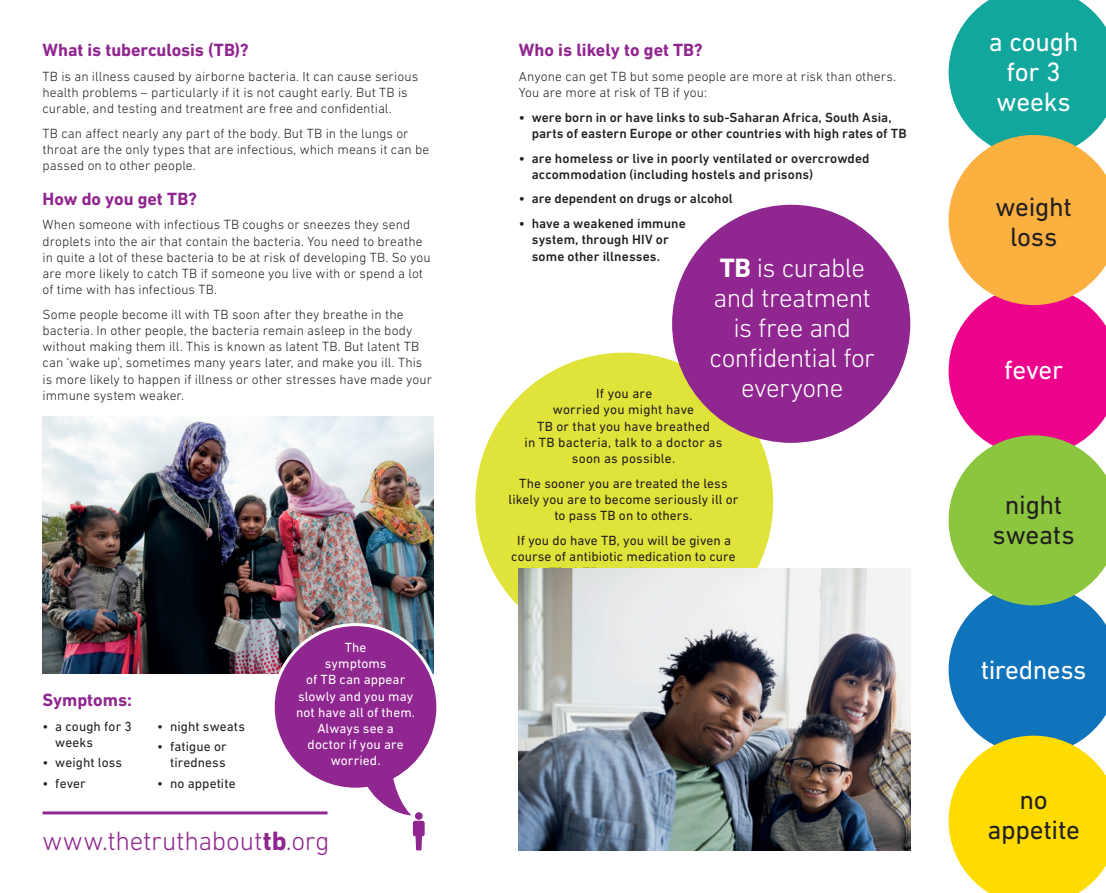
<style>
.page{position:relative;width:1106px;height:893px;background:#fff}
.page>*{position:absolute;margin:0;border:0;box-sizing:border-box;transform-origin:0 0}
.t1{font:300 27px/30px "DIN Next LT Pro";letter-spacing:-.02em;color:#fff;text-align:center}
.t2{font:27px/30px "DIN Next LT Pro";letter-spacing:-.01em;color:#231f20;text-align:center}
.t3{font:27px/30px "DIN Next LT Pro";letter-spacing:-.01em;color:#fff;text-align:center}
.t4{font:300 27px "DIN Next LT Pro";letter-spacing:-.01em;color:#90268f}
.t5{font:700 18px "DIN Next LT Pro";letter-spacing:-.005em;color:#90268f}
.t6{font:300 13.5px/16.2px "DIN Next LT Pro";letter-spacing:.005em;color:#231f20}
.t7{font:13.5px/16.2px "DIN Next LT Pro";letter-spacing:.01em;color:#231f20;text-align:center}
.t8{font:500 13.5px/16.2px "DIN Next LT Pro";letter-spacing:.005em;color:#231f20}
.t9{font:13.5px/16.2px "DIN Next LT Pro";letter-spacing:.005em;color:#fff;text-align:center}
.s1{font-weight:700}
</style>
<div class="page">
<svg style="left:948px;top:0;width:158px;height:893px;background:#a6a175"></svg>
<div style="left:475px;top:353px;width:298px;height:297px;background:#e0e339;border-radius:50%"></div>
<div style="left:672px;top:205px;width:238px;height:238px;background:#90268f;border-radius:50%"></div>
<img style="left:43px;top:416px;width:391px;height:258px">
<svg style="left:270px;top:621px;width:167px;height:229px"></svg>
<hr style="left:43px;top:811px;width:284px;height:3px;background:#90268f">
<img style="left:519px;top:569px;width:391px;height:281px">
<h2 class="t5" style="left:43px;top:39px;width:208px">What is tuberculosis (TB)?</h2>
<p class="t6" style="left:43px;top:68px;width:377px">TB is an illness caused by airborne bacteria. It can cause serious health problems – particularly if it is not caught early. But TB is curable, and testing and treatment are free and confidential.</p>
<p class="t6" style="left:43px;top:125px;width:388px">TB can affect nearly any part of the body. But TB in the lungs or throat are the only types that are infectious, which means it can be passed on to other people.</p>
<h2 class="t5" style="left:43px;top:188px;width:156px">How do you get TB?</h2>
<p class="t6" style="left:43px;top:216px;width:390px">When someone with infectious TB coughs or sneezes they send droplets into the air that contain the bacteria. You need to breathe in quite a lot of these bacteria to be at risk of developing TB. So you are more likely to catch TB if someone you live with or spend a lot of time with has infectious TB.</p>
<p class="t6" style="left:43px;top:306px;width:391px">Some people become ill with TB soon after they breathe in the bacteria. In other people, the bacteria remain asleep in the body without making them ill. This is known as latent TB. But latent TB can ‘wake up’, sometimes many years later, and make you ill. This is more likely to happen if illness or other stresses have made your immune system weaker.</p>
<h2 class="t5" style="left:43px;top:689px;width:91px">Symptoms:</h2>
<p class="t7" style="left:55px;top:718px;width:78px;text-align:left;text-indent:-13px">• a cough for 3 weeks</p>
<p class="t7" style="left:43px;top:754px;width:81px">• weight loss</p>
<p class="t7" style="left:43px;top:775px;width:45px">• fever</p>
<p class="t7" style="left:157px;top:718px;width:89px">• night sweats</p>
<p class="t7" style="left:157px;top:738px;width:71px;text-align:right">• fatigue or tiredness</p>
<p class="t7" style="left:157px;top:775px;width:80px">• no appetite</p>
<p class="t9" style="left:296px;top:639px;width:120px">The<br>symptoms<br>of TB can appear slowly and you may not have all of them.<br>Always see a<br>doctor if you are worried.</p>
<p class="t4" style="left:43px;top:826px;width:289px">www.thetruthabout<span class="s1">tb</span>.org</p>
<h2 class="t5" style="left:519px;top:39px;width:185px">Who is likely to get TB?</h2>
<p class="t6" style="left:519px;top:68px;width:378px">Anyone can get TB but some people are more at risk than others.<br>You are more at risk of TB if you:</p>
<p class="t8" style="left:531px;top:109px;width:376px;text-indent:-13px">• were born in or have links to sub-Saharan Africa, South Asia, parts of eastern Europe or other countries with high rates of TB</p>
<p class="t8" style="left:531px;top:150px;width:339px;text-indent:-13px">• are homeless or live in poorly ventilated or overcrowded accommodation (including hostels and prisons)</p>
<p class="t8" style="left:519px;top:191px;width:215px">• are dependent on drugs or alcohol</p>
<p class="t8" style="left:531px;top:215px;width:155px;text-indent:-13px">• have a weakened immune system, through HIV or some other illnesses.</p>
<p class="t1" style="left:709px;top:253px;width:167px"><span class="s1">TB</span> is curable and treatment is free and confidential for</p>
<p class="t7" style="left:596px;top:385px;width:58px">If you are</p>
<p class="t1" style="left:741px;top:373px;width:104px">everyone</p>
<p class="t7" style="left:524px;top:402px;width:199px">worried you might have<br>TB or that you have breathed<br>in TB bacteria, talk to a doctor as soon as possible.</p>
<p class="t7" style="left:508px;top:475px;width:231px">The sooner you are treated the less likely you are to become seriously ill or to pass TB on to others.</p>
<p class="t7" style="left:511px;top:532px;width:226px">If you do have TB, you will be given a course of antibiotic medication to cure</p>
<p class="t3" style="left:988px;top:27px;width:91px">a cough for 3 weeks</p>
<p class="t2" style="left:995px;top:192px;width:78px">weight loss</p>
<p class="t3" style="left:1004px;top:355px;width:61px">fever</p>
<p class="t2" style="left:992px;top:489px;width:84px">night sweats</p>
<p class="t3" style="left:980px;top:655px;width:107px">tiredness</p>
<p class="t2" style="left:987px;top:784px;width:94px">no appetite</p>
</div>
